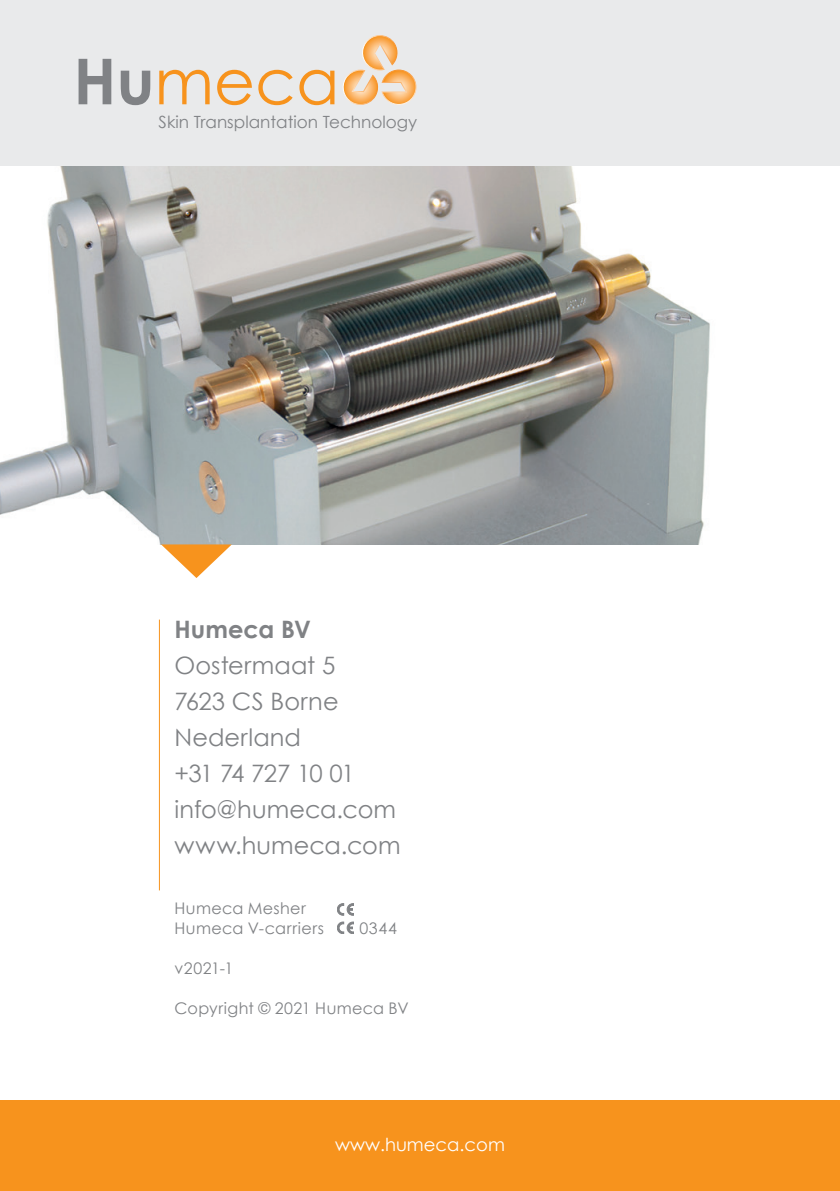
<style>
.page{position:relative;width:840px;height:1191px;background:#fff}
.page>*{position:absolute;margin:0;border:0;box-sizing:border-box;transform-origin:0 0}
.t1{font:63.2px "Century Gothic";color:#f7931d}
.t2{font:35.2px "Century Gothic";color:#f58e23}
.t3{font:24px "Century Gothic";letter-spacing:.005em;color:#808285}
.t4{font:24px "Century Gothic";letter-spacing:-.05em;color:#808285}
.t5{font:700 24px "Century Gothic";letter-spacing:.005em;color:#808285}
.t6{font:18px "Century Gothic";color:#fff}
.t7{font:16.8px "Century Gothic";color:#808285}
.t8{font:16px "Century Gothic";letter-spacing:.025em;color:#808285}
.s1{font-weight:700;color:#808285}
.s2{font-weight:700;color:#919398}
</style>
<div class="page">
<img style="left:0;top:166px;width:710px;height:378px">
<svg style="left:161px;top:544px;width:71px;height:34px"></svg>
<div style="left:0;top:0;width:839px;height:166px;background:#e9eaeb"></div>
<svg style="left:343px;top:35px;width:73px;height:70px"></svg>
<hr style="left:159px;top:619px;width:1px;height:271px;background:#f7931d">
<div style="left:0;top:1100px;width:839px;height:91px;background:#f7931d"></div>
<svg style="left:337px;top:903px;width:16px;height:12px"></svg>
<svg style="left:337px;top:922px;width:16px;height:12px"></svg>
<p class="t1" style="left:73px;top:43px;width:267px"><span class="s1">Hu</span>meca</p>
<p class="t2" style="left:70px;top:80px;width:149px"><span class="s2">Hu</span>meca</p>
<p class="t7" style="left:158px;top:112px;width:260px">Skin Transplantation Technology</p>
<p class="t5" style="left:174px;top:610px;width:138px">Humeca BV</p>
<p class="t3" style="left:174px;top:648px;width:162px">Oostermaat 5</p>
<p class="t3" style="left:174px;top:684px;width:165px">7623 CS Borne</p>
<p class="t3" style="left:174px;top:720px;width:128px">Nederland</p>
<p class="t4" style="left:174px;top:756px;width:182px">+31 74 727 10 01</p>
<p class="t3" style="left:174px;top:792px;width:223px">info@humeca.com</p>
<p class="t3" style="left:174px;top:828px;width:227px">www.humeca.com</p>
<p class="t8" style="left:174px;top:896px;width:133px">Humeca Mesher</p>
<p class="t8" style="left:174px;top:916px;width:151px">Humeca V-carriers</p>
<p class="t8" style="left:359px;top:916px;width:39px">0344</p>
<p class="t8" style="left:174px;top:956px;width:60px">v2021-1</p>
<p class="t8" style="left:174px;top:996px;width:235px">Copyright © 2021 Humeca BV</p>
<p class="t6" style="left:335px;top:1131px;width:171px">www.humeca.com</p>
</div>
